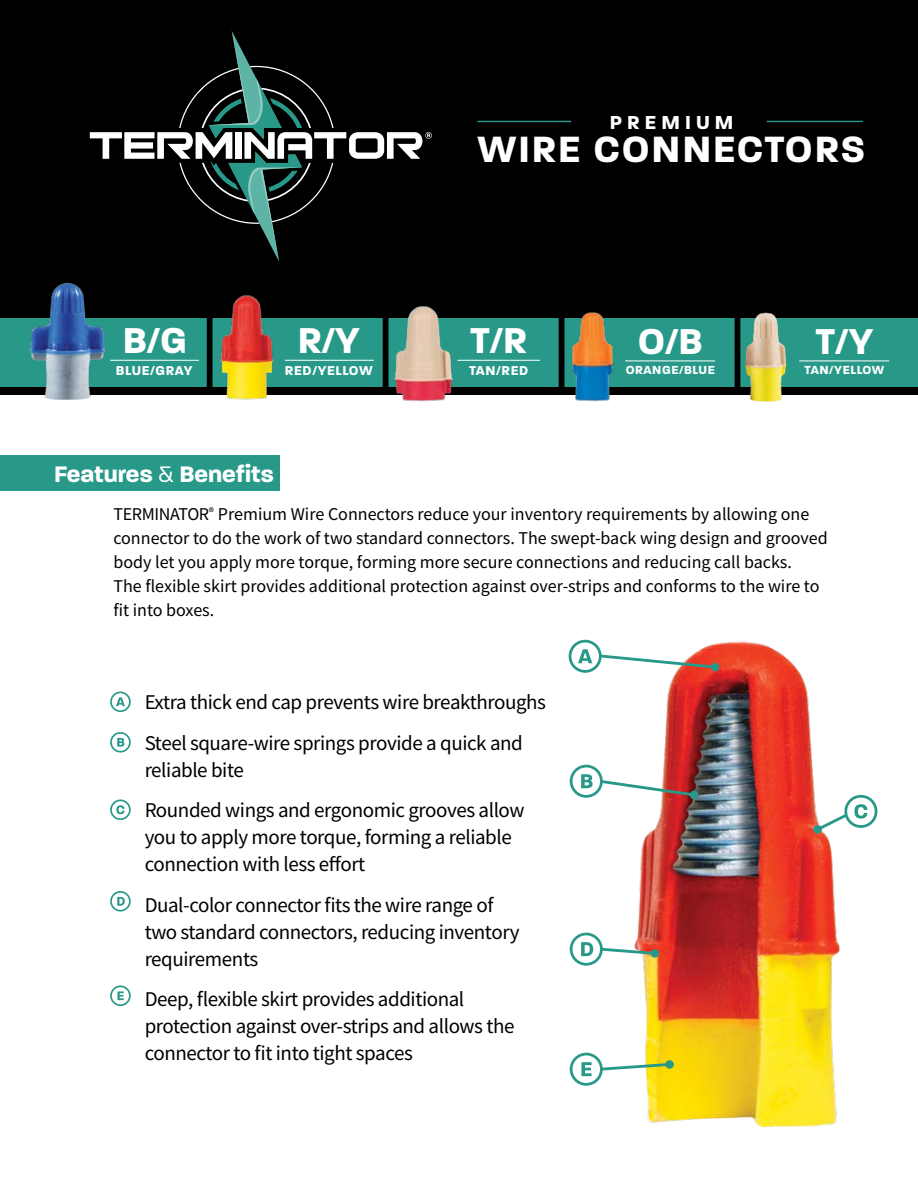
<style>
.page{position:relative;width:918px;height:1188px;background:#fff}
.page>*{position:absolute;margin:0;border:0;box-sizing:border-box;transform-origin:0 0}
.t1{font:700 39.6px "Paralucent";letter-spacing:.05em;color:#fff}
.t2{font:700 38.85px "Paralucent";color:#fff}
.t3{font:700 24.3px "Paralucent";color:#fff}
.t4{font:21px/27px "Source Sans Pro";letter-spacing:-.02em;color:#000}
.t5{font:700 20.25px "Paralucent";letter-spacing:.25em;color:#fff}
.t6{font:18px/24px "Source Sans Pro";color:#000}
.t7{font:700 13.8px "Paralucent";letter-spacing:.045em;color:#fff}
.t8{font:700 12.6px "Paralucent";letter-spacing:.045em;color:#fff}
.s1{font-weight:300}
</style>
<div class="page">
<img style="left:635px;top:641px;width:221px;height:487px">
<svg style="left:570px;top:641px;width:30px;height:30px"></svg>
<div style="left:569px;top:640px;width:33px;height:33px;border:3px solid #289989;border-radius:50%"></div>
<svg style="left:571px;top:766px;width:30px;height:30px"></svg>
<div style="left:570px;top:765px;width:33px;height:33px;border:3px solid #289989;border-radius:50%"></div>
<svg style="left:571px;top:934px;width:30px;height:30px"></svg>
<div style="left:570px;top:933px;width:33px;height:33px;border:3px solid #289989;border-radius:50%"></div>
<svg style="left:571px;top:1054px;width:30px;height:30px"></svg>
<div style="left:570px;top:1053px;width:33px;height:33px;border:3px solid #289989;border-radius:50%"></div>
<svg style="left:111px;top:692px;width:19px;height:19px"></svg>
<div style="left:110px;top:691px;width:21px;height:21px;border:2px solid #289989;border-radius:50%"></div>
<svg style="left:116px;top:697px;width:9px;height:9px"></svg>
<svg style="left:111px;top:733px;width:19px;height:19px"></svg>
<div style="left:110px;top:732px;width:21px;height:21px;border:2px solid #289989;border-radius:50%"></div>
<svg style="left:117px;top:738px;width:7px;height:9px"></svg>
<svg style="left:111px;top:800px;width:19px;height:19px"></svg>
<div style="left:110px;top:799px;width:21px;height:21px;border:2px solid #289989;border-radius:50%"></div>
<svg style="left:116px;top:805px;width:8px;height:9px"></svg>
<svg style="left:111px;top:892px;width:19px;height:19px"></svg>
<div style="left:110px;top:891px;width:21px;height:21px;border:2px solid #289989;border-radius:50%"></div>
<svg style="left:117px;top:897px;width:8px;height:9px"></svg>
<svg style="left:111px;top:986px;width:19px;height:19px"></svg>
<div style="left:110px;top:985px;width:21px;height:21px;border:2px solid #289989;border-radius:50%"></div>
<svg style="left:117px;top:991px;width:7px;height:9px"></svg>
<div style="left:0;top:0;width:918px;height:394px;background:#000"></div>
<hr style="left:477px;top:121px;width:94px;height:1px;background:#289989">
<hr style="left:767px;top:121px;width:96px;height:1px;background:#289989">
<svg style="left:581px;top:1061px;width:92px;height:15px"></svg>
<div style="left:665px;top:1060px;width:9px;height:9px;background:#289989;border-radius:50%"></div>
<svg style="left:581px;top:942px;width:77px;height:14px"></svg>
<div style="left:651px;top:949px;width:8px;height:9px;background:#289989;border-radius:50%"></div>
<svg style="left:581px;top:774px;width:116px;height:24px"></svg>
<div style="left:690px;top:791px;width:8px;height:8px;background:#289989;border-radius:50%"></div>
<svg style="left:578px;top:649px;width:140px;height:21px"></svg>
<div style="left:711px;top:663px;width:8px;height:8px;background:#289989;border-radius:50%"></div>
<svg style="left:846px;top:796px;width:30px;height:31px"></svg>
<div style="left:844px;top:795px;width:33px;height:33px;border:3px solid #289989;border-radius:50%"></div>
<svg style="left:814px;top:804px;width:53px;height:29px"></svg>
<div style="left:813px;top:825px;width:9px;height:9px;background:#289989;border-radius:50%"></div>
<svg style="left:90px;top:31px;width:342px;height:231px"></svg>
<div style="left:0;top:455px;width:279px;height:35px;background:#289989"></div>
<div style="left:0;top:318px;width:918px;height:69px;background:#289989"></div>
<hr style="left:285px;top:360px;width:89px;height:1px;background:#fff">
<hr style="left:110px;top:360px;width:89px;height:1px;background:#fff">
<hr style="left:457px;top:360px;width:83px;height:1px;background:#fff">
<hr style="left:625px;top:361px;width:90px;height:1px;background:#fff">
<hr style="left:799px;top:361px;width:90px;height:1px;background:#fff">
<img style="left:216px;top:295px;width:62px;height:105px">
<img style="left:390px;top:306px;width:68px;height:96px">
<img style="left:567px;top:312px;width:49px;height:90px">
<img style="left:737px;top:312px;width:57px;height:90px">
<div style="left:735px;top:289px;width:5px;height:102px;background:#000"></div>
<div style="left:559px;top:289px;width:5px;height:102px;background:#000"></div>
<div style="left:383px;top:289px;width:5px;height:102px;background:#000"></div>
<div style="left:207px;top:289px;width:6px;height:102px;background:#000"></div>
<img style="left:30px;top:282px;width:83px;height:118px">
<p class="t5" style="left:610px;top:110px;width:125px">PREMIUM</p>
<h2 class="t2" style="left:123px;top:317px;width:66px">B/G</h2>
<p class="t7" style="left:116px;top:362px;width:78px">BLUE/GRAY</p>
<h2 class="t2" style="left:298px;top:317px;width:64px">R/Y</h2>
<p class="t7" style="left:285px;top:362px;width:89px">RED/YELLOW</p>
<p class="t3" style="left:54px;top:459px;width:221px">Features <span class="s1">&amp;</span> Benefits</p>
<h1 class="t1" style="left:477px;top:126px;width:390px">WIRE CONNECTORS</h1>
<h2 class="t2" style="left:470px;top:317px;width:59px">T/R</h2>
<p class="t7" style="left:469px;top:362px;width:61px">TAN/RED</p>
<h2 class="t2" style="left:638px;top:318px;width:66px">O/B</h2>
<p class="t8" style="left:626px;top:363px;width:91px">ORANGE/BLUE</p>
<h2 class="t2" style="left:815px;top:318px;width:59px">T/Y</h2>
<p class="t8" style="left:804px;top:363px;width:81px">TAN/YELLOW</p>
<p class="t6" style="left:113px;top:502px;width:716px">TERMINATOR<sup>®</sup> Premium Wire Connectors reduce your inventory requirements by allowing one connector to do the work of two standard connectors. The swept-back wing design and grooved body let you apply more torque, forming more secure connections and reducing call backs.<br>The flexible skirt provides additional protection against over-strips and conforms to the wire to fit into boxes.</p>
<p class="t4" style="left:145px;top:682px;width:403px;line-height:40.5px">Extra thick end cap prevents wire breakthroughs<br>Steel square-wire springs provide a quick and</p>
<p class="t4" style="left:145px;top:749px;width:381px;line-height:40.5px">reliable bite<br>Rounded wings and ergonomic grooves allow</p>
<p class="t4" style="left:145px;top:823px;width:369px">you to apply more torque, forming a reliable connection with less effort</p>
<p class="t4" style="left:145px;top:891px;width:376px">Dual-color connector fits the wire range of two standard connectors, reducing inventory requirements</p>
<p class="t4" style="left:145px;top:985px;width:371px">Deep, flexible skirt provides additional protection against over-strips and allows the connector to fit into tight spaces</p>
</div>
